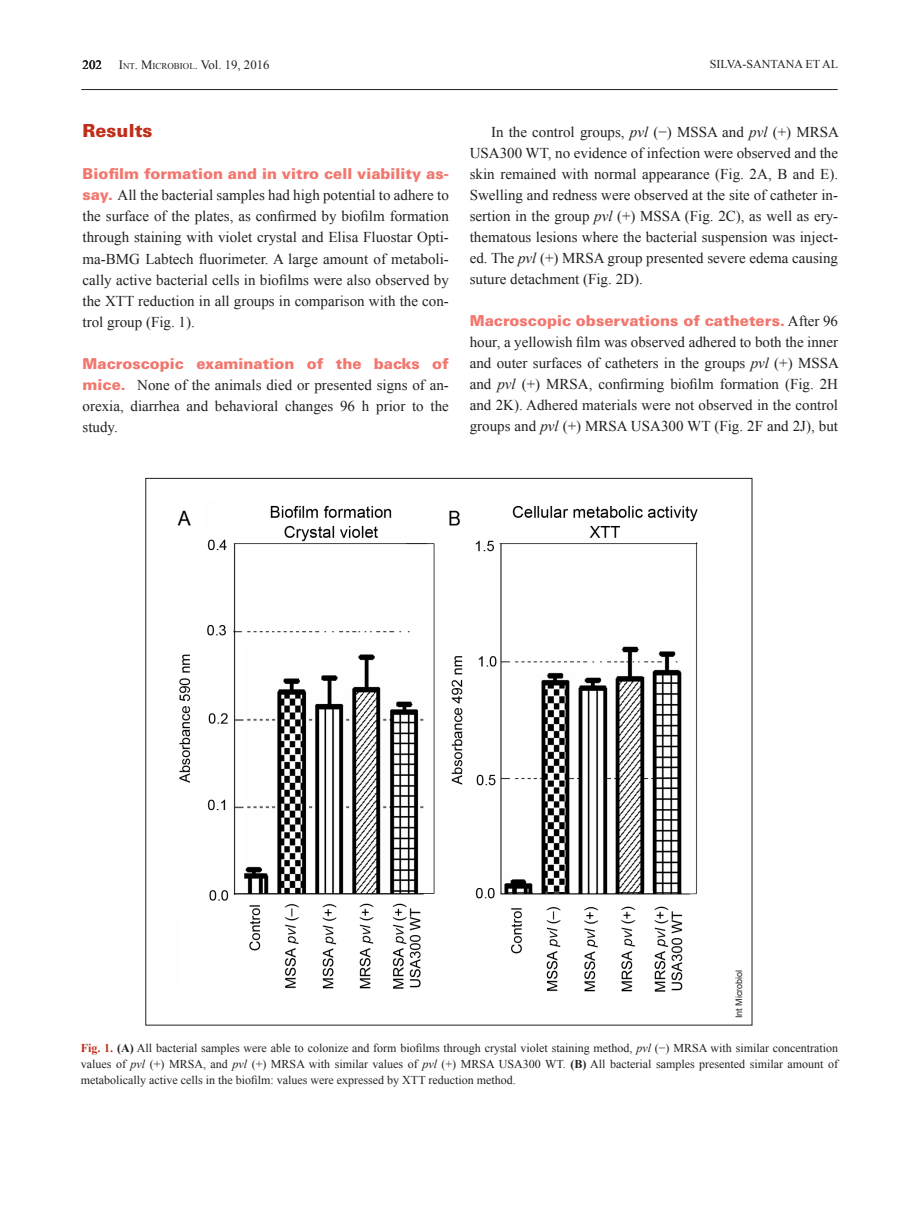
<style>
.page{position:relative;width:919px;height:1217px;background:#fff}
.page>*{position:absolute;margin:0;border:0;box-sizing:border-box;transform-origin:0 0}
.t1{font:900 18px "Univers";color:#c02d19}
.t2{font:15px/21px "Times New Roman";color:#231f20;text-align:justify}
.t3{font:12.75px "Times New Roman";color:#231f20}
.t4{font:12.75px "Times New Roman";color:#231f20}
.t5{font:12px/15.8px "Times New Roman";color:#231f20;text-align:justify}
.t6{font:9px "Arial";color:#231f20}
.s1{font-size:8.85px}
.s2{font-style:inherit}
.s3{font-family:"Univers";font-weight:900;color:#f2766d}
.s4{font-style:italic}
.s5{font-weight:700;color:#c02d19}
.s6{font-weight:700}
</style>
<div class="page">
<hr style="left:81px;top:89px;width:756px;height:1px;background:#231f20">
<img style="left:177px;top:505px;width:521px;height:487px">
<p class="t4" style="left:83px;top:56px;width:21px">202</p>
<p class="t3" style="left:119px;top:56px;width:152px">I<span class="s1">NT</span>. M<span class="s1">ICROBIOL</span>. <span class="s2">Vol</span>. 19, 2016</p>
<p class="t5" style="left:709px;top:56px;width:130px">SILVA-SANTANA ET AL</p>
<p class="t1" style="left:83px;top:120px;width:72px">Results</p>
<p class="t2" style="left:83px;top:164px;width:368px"><span class="s3">Biofilm formation and in vitro cell viability as&shy;say.</span> All the bacterial samples had high potential to adhere to the surface of the plates, as confirmed by biofilm formation through staining with violet crystal and Elisa Fluostar Opti&shy;ma-BMG Labtech fluorimeter. A large amount of metaboli&shy;cally active bacterial cells in biofilms were also observed by the XTT reduction in all groups in comparison with the con&shy;trol group (Fig. 1).</p>
<p class="t2" style="left:83px;top:353px;width:368px"><span class="s3">Macroscopic examination of the backs of mice.</span> None of the animals died or presented signs of an&shy;orexia, diarrhea and behavioral changes 96 h prior to the study.</p>
<p class="t2" style="left:469px;top:121px;width:370px;text-indent:21px">In the control groups, <span class="s4">pvl</span> (−) MSSA and <span class="s4">pvl</span> (+) MRSA USA300 WT, no evidence of infection were observed and the skin remained with normal appearance (Fig. 2A, B and E).<br>Swelling and redness were observed at the site of catheter in&shy;sertion in the group <span class="s4">pvl</span> (+) MSSA (Fig. 2C), as well as ery&shy;thematous lesions where the bacterial suspension was inject&shy;ed. The <span class="s4">pvl</span> (+) MRSA group presented severe edema causing suture detachment (Fig. 2D).</p>
<p class="t2" style="left:469px;top:310px;width:370px"><span class="s3">Macroscopic observations of catheters.</span> After 96 hour, a yellowish film was observed adhered to both the inner and outer surfaces of catheters in the groups <span class="s4">pvl</span> (+) MSSA and <span class="s4">pvl</span> (+) MRSA, confirming biofilm formation (Fig. 2H and 2K). Adhered materials were not observed in the control groups and <span class="s4">pvl</span> (+) MRSA USA300 WT (Fig. 2F and 2J), but</p>
<p class="t6" style="left:732px;top:1018px;width:50px;rotate:-90deg">Int Microbiol</p>
<p class="t5" style="left:81px;top:1040px;width:758px"><span class="s5">Fig. 1.</span> <span class="s6">(A)</span> All bacterial samples were able to colonize and form biofilms through crystal violet staining method, <span class="s4">pvl</span> (−) MRSA with similar concentration values of <span class="s4">pvl</span> (+) MRSA, and <span class="s4">pvl</span> (+) MRSA with similar values of <span class="s4">pvl</span> (+) MRSA USA300 WT. <span class="s6">(B)</span> All bacterial samples presented similar amount of metabolically active cells in the biofilm: values were expressed by XTT reduction method.</p>
</div>
